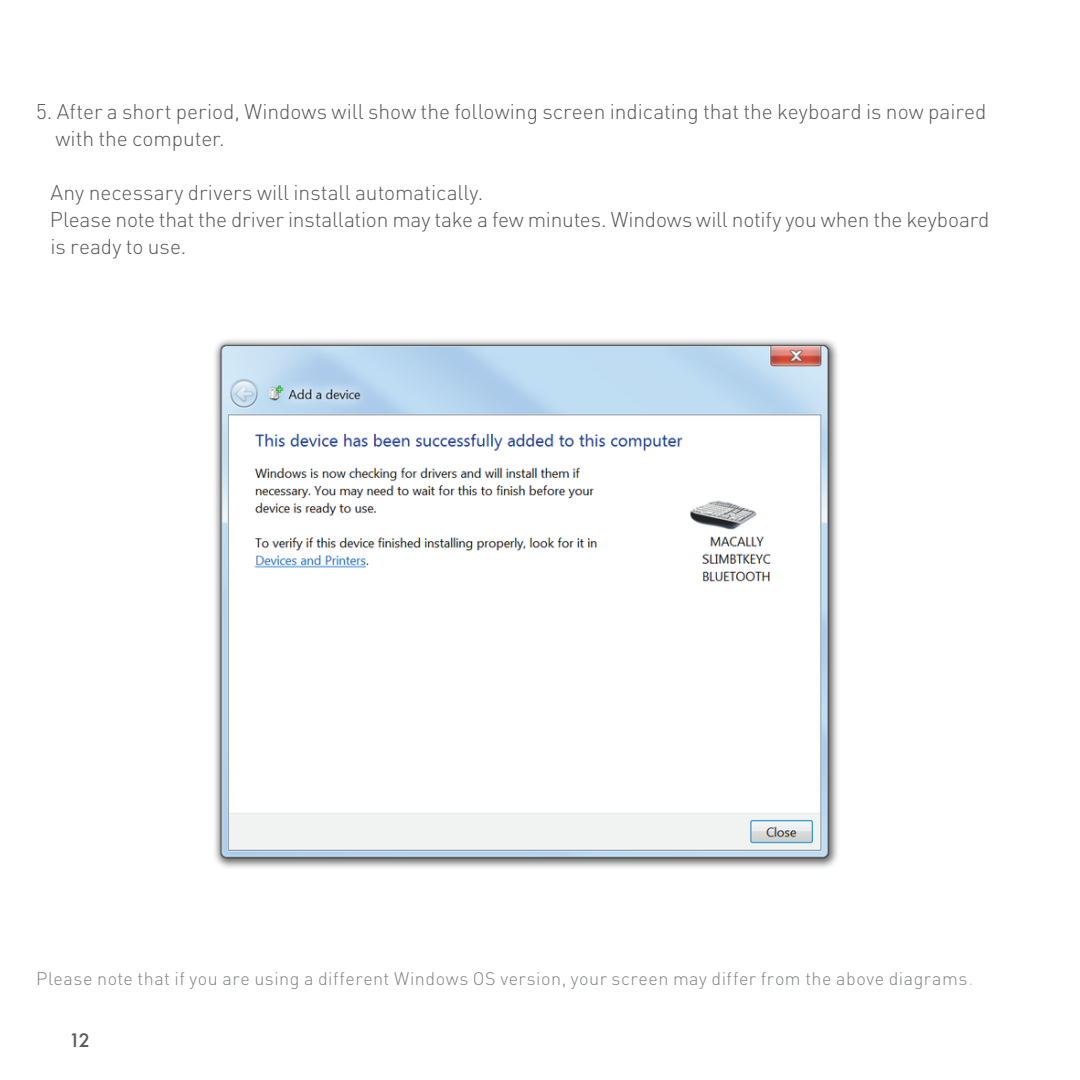
<style>
.page{position:relative;width:1080px;height:1080px;background:#fff}
.page>*{position:absolute;margin:0;border:0;box-sizing:border-box;transform-origin:0 0}
.t1{font:300 21px/27px "DIN";letter-spacing:-.005em;color:#57585a}
.t2{font:300 18px "DIN";letter-spacing:.03em;color:#808285}
.t3{font:500 18px "Futura";color:#57585a}
.s1{color:#bebfc2}
</style>
<div class="page">
<img style="left:214px;top:339px;width:624px;height:529px">
<p class="t1" style="left:55px;top:98px;width:933px;text-indent:-19px">5. After a short period, Windows will show the following screen indicating that the keyboard is now paired with the computer.</p>
<p class="t1" style="left:50px;top:179px;width:941px">Any necessary drivers will install automatically.<br>Please note that the driver installation may take a few minutes. Windows will notify you when the keyboard is ready to use.</p>
<p class="t2" style="left:36px;top:967px;width:939px">Please note that if you are using a different Windows OS version, your screen may differ from the above diagrams<span class="s1">.</span></p>
<p class="t3" style="left:69px;top:1028px;width:22px">12</p>
</div>
